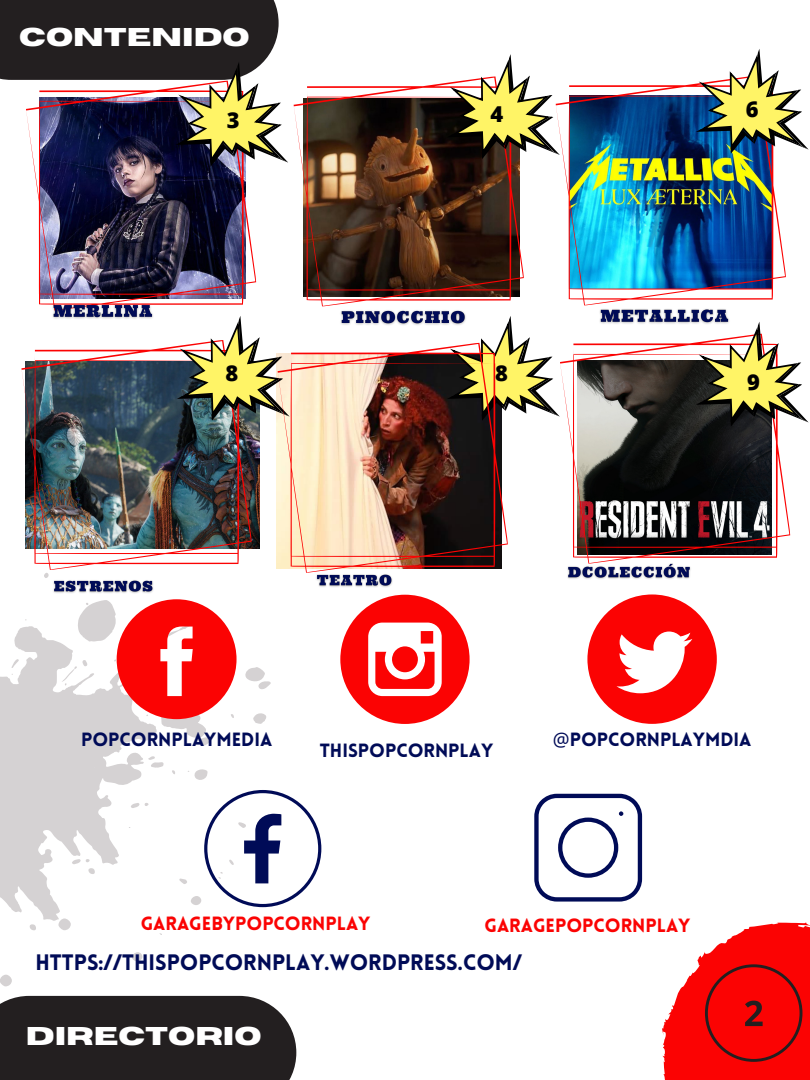
<style>
.page{position:relative;width:810px;height:1080px;background:#fff}
.page>*{position:absolute;margin:0;border:0;box-sizing:border-box;transform-origin:0 0}
.t1{font:700 25.62px "Horizon";color:#fff}
.t2{font:900 21.88px "Lovelo";color:#000b57}
.t3{font:800 21.88px "Open Sans";color:#000}
.t4{font:900 18.75px "Lovelo";color:#000b57}
.t5{font:900 18.75px "Lovelo";color:#fb0303}
.s1{font-family:"Noto Sans";font-weight:400}
</style>
<div class="page">
<img style="left:34px;top:167px;width:223px;height:138px">
<img style="left:294px;top:82px;width:230px;height:225px">
<svg style="left:44px;top:573px;width:5px;height:5px"></svg>
<svg style="left:58px;top:922px;width:13px;height:8px"></svg>
<div style="left:0;top:975px;width:12px;height:11px;background:#d5d2d3;border-radius:6px"></div>
<svg style="left:132px;top:952px;width:10px;height:9px"></svg>
<svg style="left:0;top:626px;width:144px;height:296px;fill:#d5d2d3"></svg>
<svg style="left:245px;top:667px;width:26px;height:22px"></svg>
<svg style="left:253px;top:713px;width:13px;height:11px"></svg>
<svg style="left:30px;top:924px;width:6px;height:6px"></svg>
<svg style="left:148px;top:756px;width:16px;height:12px"></svg>
<svg style="left:170px;top:916px;width:5px;height:5px"></svg>
<svg style="left:131px;top:803px;width:18px;height:5px"></svg>
<svg style="left:72px;top:859px;width:23px;height:15px"></svg>
<svg style="left:188px;top:769px;width:20px;height:11px"></svg>
<img style="left:560px;top:83px;width:226px;height:223px">
<img style="left:252px;top:421px;width:7px;height:127px">
<img style="left:21px;top:346px;width:231px;height:224px">
<svg style="left:560px;top:343px;width:231px;height:218px"></svg>
<div style="left:0;top:996px;width:296px;height:84px;background:#231f20"></div>
<svg style="left:62px;top:599px;width:175px;height:147px"></svg>
<svg style="left:340px;top:595px;width:130px;height:129px"></svg>
<svg style="left:587px;top:609px;width:130px;height:115px"></svg>
<svg style="left:534px;top:794px;width:108px;height:108px"></svg>
<svg style="left:179px;top:790px;width:142px;height:117px"></svg>
<svg style="left:662px;top:922px;width:148px;height:158px"></svg>
<svg style="left:0;top:0;width:288px;height:167px"></svg>
<img style="left:49px;top:297px;width:109px;height:22px">
<img style="left:337px;top:303px;width:134px;height:22px">
<svg style="left:447px;top:54px;width:113px;height:105px"></svg>
<svg style="left:696px;top:49px;width:113px;height:105px"></svg>
<svg style="left:177px;top:316px;width:101px;height:105px"></svg>
<svg style="left:447px;top:316px;width:113px;height:101px"></svg>
<img style="left:278px;top:342px;width:230px;height:231px">
<svg style="left:696px;top:322px;width:113px;height:105px"></svg>
<img style="left:596px;top:301px;width:138px;height:117px">
<img style="left:53px;top:580px;width:109px;height:43px">
<img style="left:313px;top:568px;width:84px;height:49px">
<img style="left:567px;top:561px;width:126px;height:48px">
<h1 class="t1" style="left:19px;top:25px;width:232px">CONTENIDO</h1>
<p class="t3" style="left:227px;top:104px;width:14px">3</p>
<p class="t3" style="left:491px;top:99px;width:14px">4</p>
<p class="t3" style="left:746px;top:94px;width:14px">6</p>
<p class="t3" style="left:225px;top:358px;width:14px">8</p>
<p class="t3" style="left:495px;top:358px;width:14px">8</p>
<p class="t3" style="left:747px;top:367px;width:14px">9</p>
<p class="t4" style="left:81px;top:732px;width:193px">POPCORNPLAYMEDIA</p>
<p class="t4" style="left:320px;top:743px;width:175px">THISPOPCORNPLAY</p>
<p class="t4" style="left:553px;top:732px;width:200px"><span class="s1">@</span>POPCORNPLAYMDIA</p>
<p class="t5" style="left:141px;top:916px;width:231px">GARAGEBYPOPCORNPLAY</p>
<p class="t5" style="left:484px;top:917px;width:207px">GARAGEPOPCORNPLAY</p>
<p class="t2" style="left:35px;top:953px;width:488px">HTTPS://THISPOPCORNPLAY.WORDPRESS.COM/</p>
<h1 class="t1" style="left:26px;top:1024px;width:237px">DIRECTORIO</h1>
</div>
